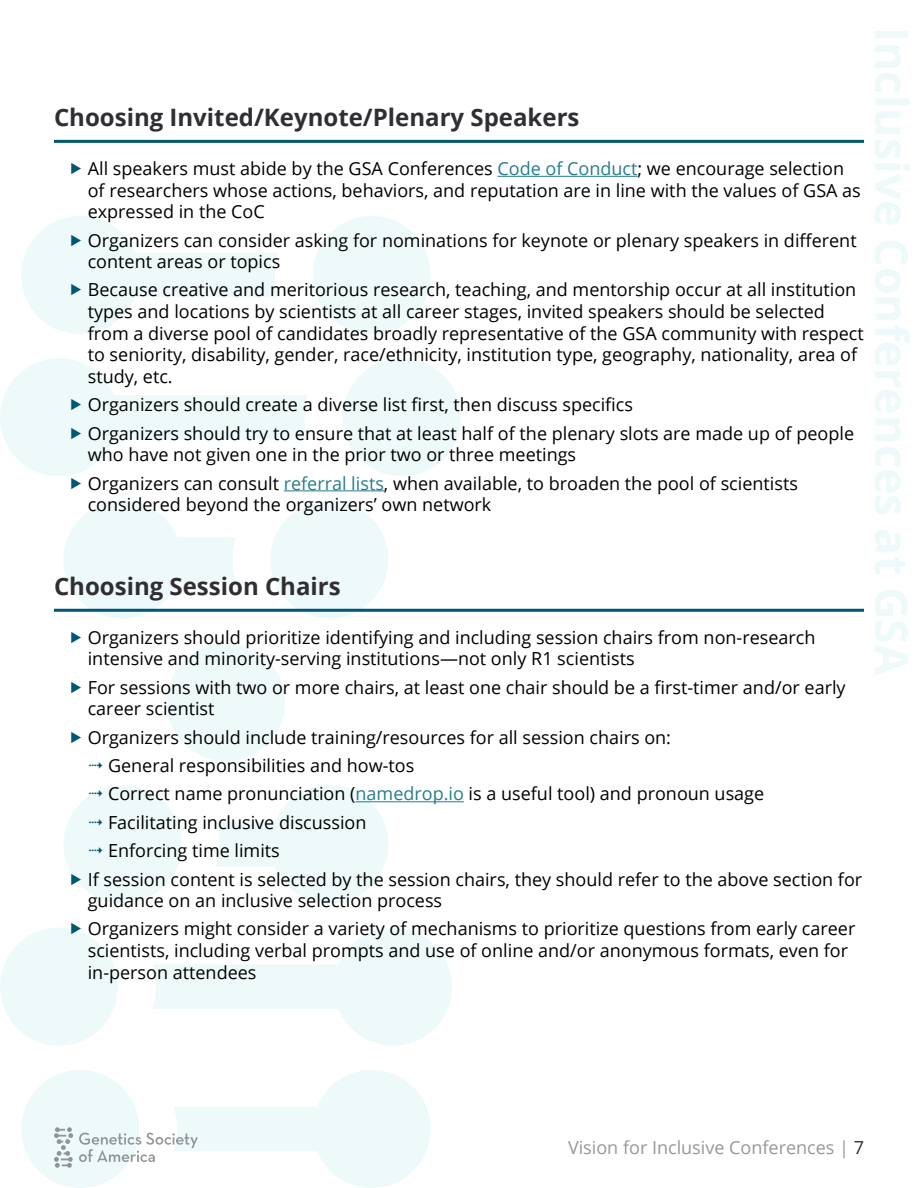
<style>
.page{position:relative;width:918px;height:1188px;background:#fff}
.page>*{position:absolute;margin:0;border:0;box-sizing:border-box;transform-origin:0 0}
.t1{font:700 24px "Open Sans";color:#302e33}
.t2{font:18px/21.6px "Open Sans";color:#000}
.t3{font:18px "Open Sans";color:#989699}
.s1{color:#247d8c}
.s2{color:#302e33}
</style>
<div class="page">
<svg style="left:313px;top:216px;width:118px;height:118px"></svg>
<svg style="left:216px;top:785px;width:180px;height:118px"></svg>
<svg style="left:153px;top:928px;width:299px;height:118px"></svg>
<div style="left:167px;top:643px;width:118px;height:118px;background:#eef9fa;border-radius:59px"></div>
<svg style="left:21px;top:1070px;width:410px;height:118px"></svg>
<hr style="left:54px;top:140px;width:810px;height:3px;background:#005773">
<hr style="left:498px;top:176px;width:139px;height:1px;background:#247d8c">
<hr style="left:54px;top:609px;width:810px;height:3px;background:#005773">
<hr style="left:356px;top:801px;width:108px;height:1px;background:#247d8c">
<svg style="left:21px;top:216px;width:257px;height:118px"></svg>
<svg style="left:0;top:358px;width:465px;height:261px"></svg>
<svg style="left:64px;top:785px;width:117px;height:118px"></svg>
<svg style="left:0;top:928px;width:118px;height:118px"></svg>
<h1 class="t1" style="left:54px;top:101px;width:527px">Choosing Invited/Keynote/Plenary Speakers</h1>
<p class="t2" style="left:88px;top:157px;width:775px">All speakers must abide by the GSA Conferences <span class="s1">Code of Conduct</span>; we encourage selection of researchers whose actions, behaviors, and reputation are in line with the values of GSA as expressed in the CoC</p>
<p class="t2" style="left:88px;top:229px;width:770px">Organizers can consider asking for nominations for keynote or plenary speakers in different content areas or topics</p>
<p class="t2" style="left:88px;top:279px;width:778px">Because creative and meritorious research, teaching, and mentorship occur at all institution types and locations by scientists at all career stages, invited speakers should be selected from a diverse pool of candidates broadly representative of the GSA community with respect to seniority, disability, gender, race/ethnicity, institution type, geography, nationality, area of study, etc.</p>
<p class="t2" style="left:88px;top:390px;width:768px;line-height:28.3px">Organizers should create a diverse list first, then discuss specifics<br>Organizers should try to ensure that at least half of the plenary slots are made up of people</p>
<p class="t2" style="left:88px;top:440px;width:712px;line-height:28.3px">who have not given one in the prior two or three meetings<br>Organizers can consult <span class="s1">referral lists</span>, when available, to broaden the pool of scientists</p>
<p class="t2" style="left:88px;top:493px;width:405px">considered beyond the organizers’ own network</p>
<h1 class="t1" style="left:54px;top:570px;width:288px">Choosing Session Chairs</h1>
<p class="t2" style="left:88px;top:626px;width:729px">Organizers should prioritize identifying and including session chairs from non-research intensive and minority-serving institutions—not only R1 scientists</p>
<p class="t2" style="left:88px;top:676px;width:759px">For sessions with two or more chairs, at least one chair should be a first-timer and/or early career scientist</p>
<p class="t2" style="left:88px;top:726px;width:585px">Organizers should include training/resources for all session chairs on:</p>
<p class="t2" style="left:108px;top:754px;width:308px">General responsibilities and how-tos</p>
<p class="t2" style="left:108px;top:783px;width:658px">Correct name pronunciation (<span class="s1">namedrop.io</span> is a useful tool) and pronoun usage</p>
<p class="t2" style="left:108px;top:811px;width:260px">Facilitating inclusive discussion</p>
<p class="t2" style="left:108px;top:839px;width:173px">Enforcing time limits</p>
<p class="t2" style="left:88px;top:868px;width:776px">If session content is selected by the session chairs, they should refer to the above section for</p>
<p class="t2" style="left:88px;top:886px;width:769px;line-height:28.3px">guidance on an inclusive selection process<br>Organizers might consider a variety of mechanisms to prioritize questions from early career</p>
<p class="t2" style="left:88px;top:939px;width:762px">scientists, including verbal prompts and use of online and/or anonymous formats, even for in-person attendees</p>
<p class="t3" style="left:568px;top:1136px;width:297px">Vision for Inclusive Conferences | <span class="s2">7</span></p>
</div>
